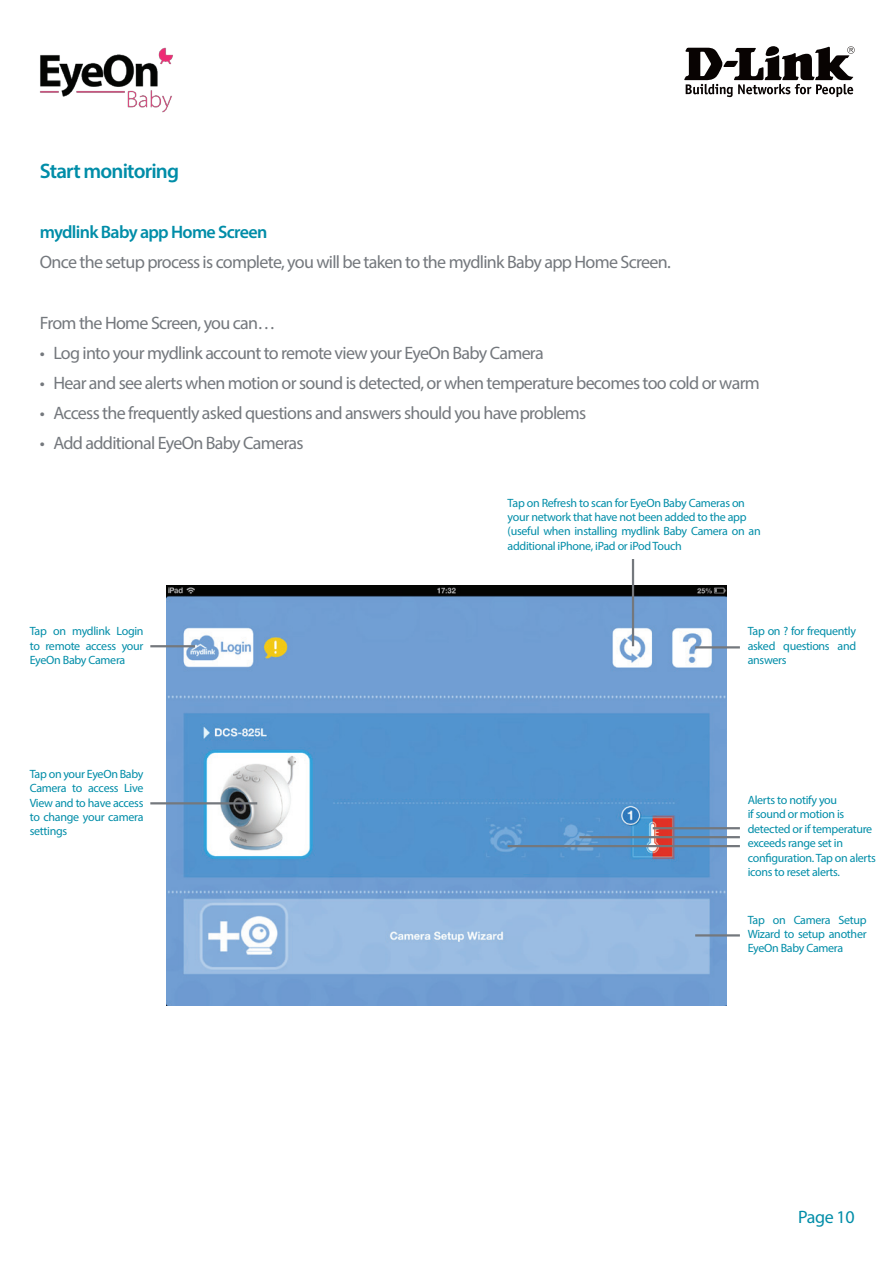
<style>
.page{position:relative;width:893px;height:1263px;background:#fff}
.page>*{position:absolute;margin:0;border:0;box-sizing:border-box;transform-origin:0 0}
.t1{font:600 21px "Myriad Pro";letter-spacing:-.04em;color:#008da8}
.t2{font:18px "Myriad Pro";letter-spacing:-.04em;color:#74787d}
.t3{font:600 18px "Myriad Pro";letter-spacing:-.04em;color:#008da8}
.t4{font:18px "Myriad Pro";letter-spacing:-.025em;color:#008da8}
.t5{font:12px/14.4px "Myriad Pro";letter-spacing:-.025em;color:#008da8;text-align:justify}
</style>
<div class="page">
<svg style="left:684px;top:46px;width:171px;height:51px"></svg>
<img style="left:40px;top:47px;width:133px;height:66px">
<img style="left:166px;top:585px;width:560px;height:420px">
<hr style="left:632px;top:559px;width:2px;height:87px;background:#74787d">
<hr style="left:695px;top:646px;width:45px;height:2px;background:#74787d">
<hr style="left:579px;top:836px;width:161px;height:2px;background:#74787d">
<hr style="left:508px;top:845px;width:232px;height:2px;background:#74787d">
<hr style="left:653px;top:827px;width:87px;height:2px;background:#74787d">
<hr style="left:695px;top:934px;width:45px;height:2px;background:#74787d">
<hr style="left:150px;top:645px;width:45px;height:2px;background:#74787d">
<hr style="left:150px;top:802px;width:107px;height:2px;background:#74787d">
<h1 class="t1" style="left:40px;top:157px;width:141px">Start monitoring</h1>
<h2 class="t3" style="left:40px;top:220px;width:229px">mydlink Baby app Home Screen</h2>
<h2 class="t2" style="left:40px;top:251px;width:632px">Once the setup process is complete, you will be taken to the mydlink Baby app Home Screen.</h2>
<h2 class="t2" style="left:40px;top:312px;width:237px">From the Home Screen, you can…</h2>
<h2 class="t2" style="left:40px;top:342px;width:505px">• Log into your mydlink account to remote view your EyeOn Baby Camera</h2>
<h2 class="t2" style="left:40px;top:372px;width:722px">• Hear and see alerts when motion or sound is detected, or when temperature becomes too cold or warm</h2>
<h2 class="t2" style="left:40px;top:402px;width:548px">• Access the frequently asked questions and answers should you have problems</h2>
<h2 class="t2" style="left:40px;top:432px;width:265px">• Add additional EyeOn Baby Cameras</h2>
<p class="t5" style="left:30px;top:624px;width:115px">Tap on mydlink Login to remote access your EyeOn Baby Camera</p>
<p class="t5" style="left:30px;top:766px;width:115px">Tap on your EyeOn Baby Camera to access Live View and to have access to change your camera settings</p>
<p class="t5" style="left:508px;top:495px;width:255px;text-align:left">Tap on Refresh to scan for EyeOn Baby Cameras on your network that have not been added to the app (useful when installing mydlink Baby Camera on an additional iPhone, iPad or iPod Touch</p>
<p class="t5" style="left:748px;top:624px;width:110px">Tap on ? for frequently asked questions and answers</p>
<p class="t5" style="left:748px;top:792px;width:130px;text-align:left">Alerts to notify you<br>if sound or motion is detected or if temperature exceeds range set in configuration. Tap on alerts icons to reset alerts.</p>
<p class="t5" style="left:748px;top:912px;width:120px">Tap on Camera Setup Wizard to setup another EyeOn Baby Camera</p>
<h2 class="t4" style="left:798px;top:1206px;width:58px">Page 10</h2>
</div>
